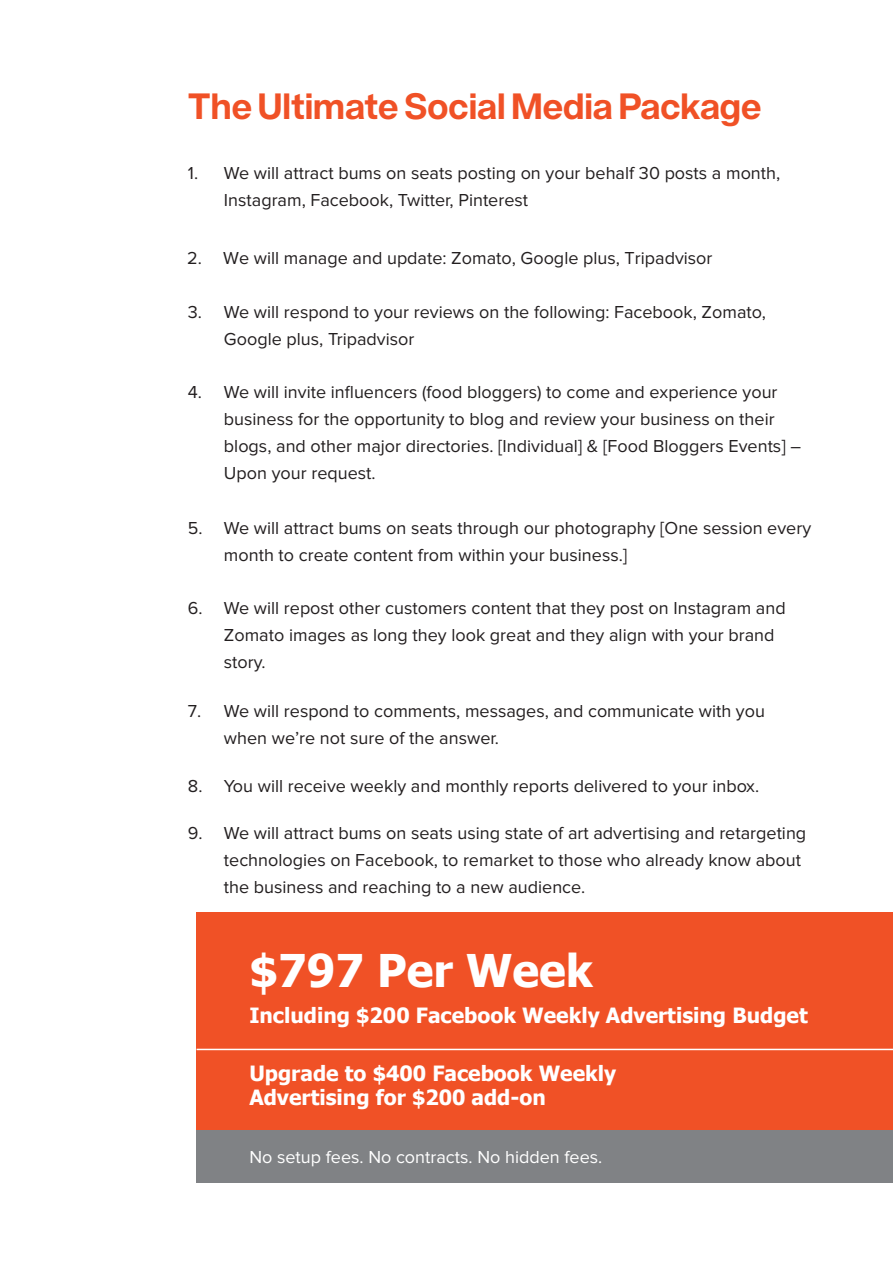
<style>
.page{position:relative;width:893px;height:1263px;background:#fff}
.page>*{position:absolute;margin:0;border:0;box-sizing:border-box;transform-origin:0 0}
.t1{font:700 45px "Tahoma";color:#fff}
.t2{font:700 36px "Acronym";color:#f05126}
.t3{font:700 21px/24.3px "Tahoma";color:#fff}
.t4{font:18px/27px "Proxima Nova";color:#231f20}
.t5{font:18px "Proxima Nova";color:#fff}
</style>
<div class="page">
<div style="left:197px;top:912px;width:696px;height:218px;background:#f05126"></div>
<hr style="left:197px;top:1049px;width:696px;height:1px;background:#fff">
<div style="left:197px;top:1130px;width:696px;height:52px;background:#808285"></div>
<p class="t2" style="left:188px;top:79px;width:575px">The Ultimate Social Media Package</p>
<p class="t4" style="left:224px;top:160px;width:558px;text-indent:-36px">1. We will attract bums on seats posting on your behalf 30 posts a month,<br>Instagram, Facebook, Twitter, Pinterest</p>
<p class="t4" style="left:187px;top:245px;width:527px">2. We will manage and update: Zomato, Google plus, Tripadvisor</p>
<p class="t4" style="left:224px;top:299px;width:544px;text-indent:-36px">3. We will respond to your reviews on the following: Facebook, Zomato,<br>Google plus, Tripadvisor</p>
<p class="t4" style="left:188px;top:379px;width:591px;text-align:right">4. We will invite influencers (food bloggers) to come and experience your business for the opportunity to blog and review your business on their</p>
<p class="t4" style="left:224px;top:433px;width:579px">blogs, and other major directories. [Individual] &amp; [Food Bloggers Events] –<br>Upon your request.</p>
<p class="t4" style="left:188px;top:515px;width:625px">5. We will attract bums on seats through our photography [One session every</p>
<p class="t4" style="left:224px;top:542px;width:405px">month to create content from within your business.]</p>
<p class="t4" style="left:224px;top:595px;width:563px;text-indent:-36px">6. We will repost other customers content that they post on Instagram and<br>Zomato images as long they look great and they align with your brand</p>
<p class="t4" style="left:224px;top:649px;width:43px">story.</p>
<p class="t4" style="left:224px;top:698px;width:543px;text-indent:-36px">7. We will respond to comments, messages, and communicate with you when we’re not sure of the answer.</p>
<p class="t4" style="left:188px;top:773px;width:573px">8. You will receive weekly and monthly reports delivered to your inbox.</p>
<p class="t4" style="left:188px;top:820px;width:620px">9. We will attract bums on seats using state of art advertising and retargeting</p>
<p class="t4" style="left:224px;top:847px;width:579px">technologies on Facebook, to remarket to those who already know about the business and reaching to a new audience.</p>
<p class="t1" style="left:249px;top:939px;width:345px">$797 Per Week</p>
<p class="t3" style="left:249px;top:1004px;width:560px">Including $200 Facebook Weekly Advertising Budget</p>
<p class="t3" style="left:249px;top:1062px;width:368px">Upgrade to $400 Facebook Weekly<br>Advertising for $200 add-on</p>
<p class="t5" style="left:249px;top:1148px;width:354px">No setup fees. No contracts. No hidden fees.</p>
</div>
